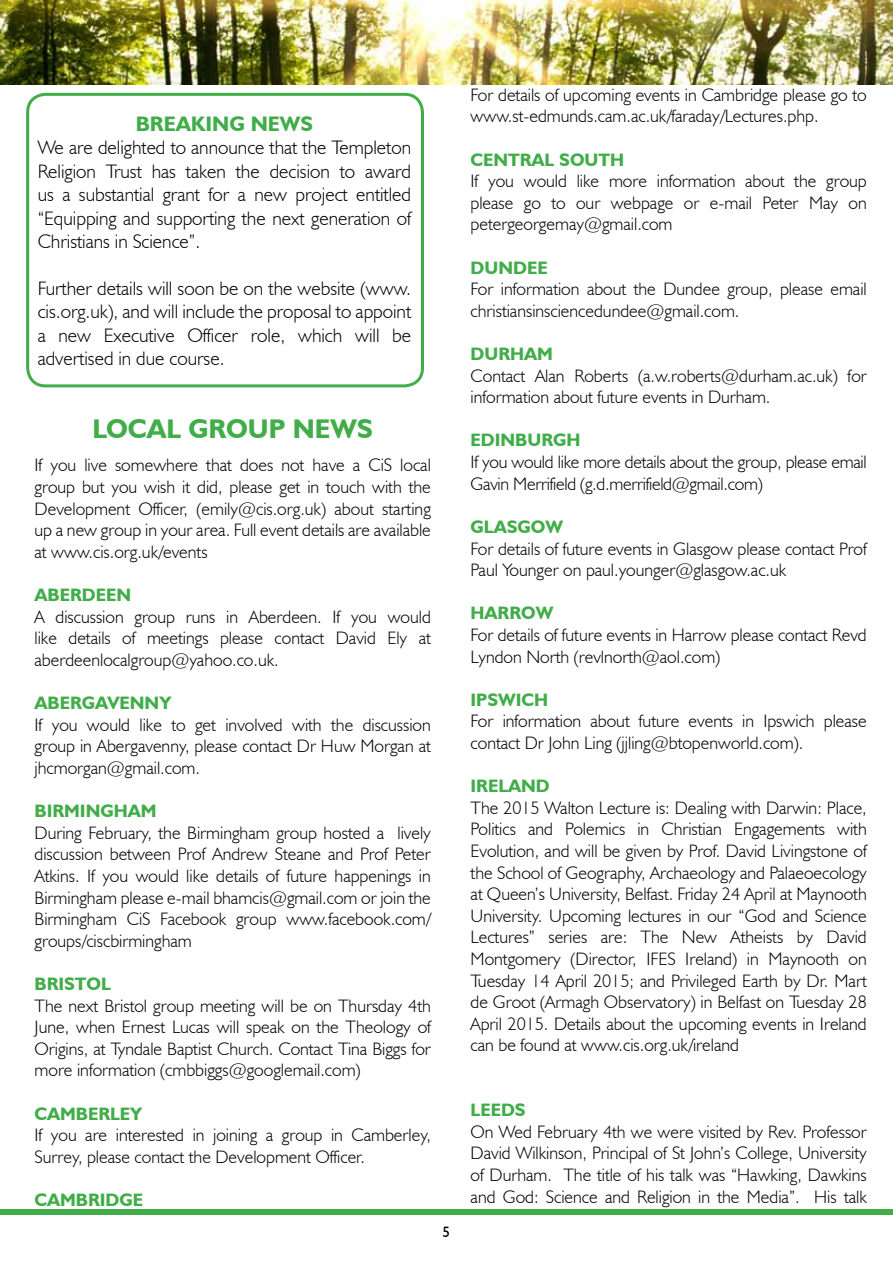
<style>
.page{position:relative;width:893px;height:1263px;background:#fff}
.page>*{position:absolute;margin:0;border:0;box-sizing:border-box;transform-origin:0 0}
.t1{font:700 27px "Humanist 521 BT";color:#41ad49}
.t2{font:700 21px "Humanist 521 BT";color:#41ad49}
.t3{font:300 19.5px/23.4px "Humanist 521 BT";color:#000;text-align:justify}
.t4{font:300 18px/21.6px "Humanist 521 BT";color:#000}
.t5{font:700 18px "Humanist 521 BT";color:#41ad49}
.t6{font:15px "Humanist 521 BT";color:#000}
</style>
<div class="page">
<div style="left:0;top:1209px;width:893px;height:6px;background:#41ad49"></div>
<img style="left:0;top:0;width:893px;height:84px">
<div style="left:26px;top:93px;width:398px;height:294px;border:3px solid #41ad49;border-radius:18px"></div>
<p class="t2" style="left:136px;top:111px;width:29px">BREA</p>
<p class="t2" style="left:191px;top:111px;width:76px">KING NEWS</p>
<p class="t3" style="left:38px;top:136px;width:375px">We are delighted to announce that the Templeton Religion Trust has taken the decision to award us a substantial grant for a new project entitled “Equipping and supporting the next generation of Christians in Science”.</p>
<p class="t3" style="left:38px;top:276px;width:375px">Further details will soon be on the website (www. cis.org.uk), and will include the proposal to appoint a new Executive Officer role, which will be advertised in due course.</p>
<h1 class="t1" style="left:92px;top:412px;width:19px">LOCAL</h1>
<h1 class="t1" style="left:188px;top:412px;width:40px">GROU</h1>
<h1 class="t1" style="left:269px;top:412px;width:45px">P NEWS</h1>
<p class="t4" style="left:35px;top:454px;width:398px;text-align:justify">If you live somewhere that does not have a CiS local group but you wish it did, please get in touch with the Development Officer, (emily@cis.org.uk) about starting up a new group in your area. Full event details are available at www.cis.org.uk/events</p>
<p class="t5" style="left:35px;top:584px;width:98px">ABERDEEN</p>
<p class="t4" style="left:35px;top:605px;width:398px;text-align:justify">A discussion group runs in Aberdeen. If you would like details of meetings please contact David Ely at aberdeenlocalgroup@yahoo.co.uk.</p>
<p class="t5" style="left:35px;top:692px;width:99px">ABERGAVENN</p>
<p class="t5" style="left:159px;top:692px;width:14px">Y</p>
<p class="t4" style="left:35px;top:713px;width:398px;text-align:justify">If you would like to get involved with the discussion group in Abergavenny, please contact Dr Huw Morgan at jhcmorgan@gmail.com.</p>
<p class="t5" style="left:35px;top:800px;width:124px">BIRMINGHAM</p>
<p class="t4" style="left:35px;top:821px;width:398px;text-align:justify">During February, the Birmingham group hosted a lively discussion between Prof Andrew Steane and Prof Peter Atkins. If you would like details of future happenings in Birmingham please e-mail bhamcis@gmail.com or join the Birmingham CiS Facebook group www.facebook.com/ groups/ciscbirmingham</p>
<p class="t5" style="left:35px;top:972px;width:24px">BRISTOL</p>
<p class="t4" style="left:35px;top:994px;width:398px;text-align:justify">The next Bristol group meeting will be on Thursday 4th June, when Ernest Lucas will speak on the Theology of Origins, at Tyndale Baptist Church. Contact Tina Biggs for more information (cmbbiggs@googlemail.com)</p>
<p class="t5" style="left:35px;top:1102px;width:65px">CAMBERLE</p>
<p class="t5" style="left:130px;top:1102px;width:14px">Y</p>
<p class="t4" style="left:35px;top:1124px;width:398px">If you are interested in joining a group in Camberley,<br>Surrey, please contact the Development Officer.</p>
<p class="t5" style="left:35px;top:1188px;width:110px">CAMBRIDG E</p>
<p class="t6" style="left:442px;top:1222px;width:9px">5</p>
<p class="t4" style="left:471px;top:84px;width:398px">For details of upcoming events in Cambridge please go to www.st-edmunds.cam.ac.uk/faraday/Lectures.php.</p>
<p class="t5" style="left:471px;top:148px;width:155px">CENTRAL SOUTH</p>
<p class="t4" style="left:471px;top:170px;width:398px;text-align:justify">If you would like more information about the group please go to our webpage or e-mail Peter May on petergeorgemay@gmail.com</p>
<p class="t5" style="left:471px;top:256px;width:67px">DUN DEE</p>
<p class="t4" style="left:471px;top:278px;width:398px">For information about the Dundee group, please email christiansinsciencedundee@gmail.com.</p>
<p class="t5" style="left:471px;top:343px;width:15px">DURHA</p>
<p class="t5" style="left:537px;top:343px;width:17px">M</p>
<p class="t4" style="left:471px;top:364px;width:398px">Contact Alan Roberts (a.w.roberts@durham.ac.uk) for information about future events in Durham.</p>
<p class="t5" style="left:471px;top:429px;width:108px">EDINBURGH</p>
<p class="t4" style="left:471px;top:451px;width:398px">If you would like more details about the group, please email<br>Gavin Merrifield (g.d.merrifield@gmail.com)</p>
<p class="t5" style="left:471px;top:516px;width:13px">GLAS</p>
<p class="t5" style="left:517px;top:516px;width:31px">GOW</p>
<p class="t4" style="left:471px;top:537px;width:398px">For details of future events in Glasgow please contact Prof<br>Paul Younger on paul.younger@glasgow.ac.uk</p>
<p class="t5" style="left:471px;top:602px;width:29px">HARROW</p>
<p class="t4" style="left:471px;top:624px;width:398px">For details of future events in Harrow please contact Revd<br>Lyndon North (revlnorth@aol.com)</p>
<p class="t5" style="left:471px;top:688px;width:30px">IPSWICH</p>
<p class="t4" style="left:471px;top:710px;width:398px">For information about future events in Ipswich please contact Dr John Ling (jjling@btopenworld.com).</p>
<p class="t5" style="left:471px;top:775px;width:19px">IRELAN</p>
<p class="t5" style="left:536px;top:775px;width:15px">D</p>
<p class="t4" style="left:471px;top:796px;width:398px;text-align:justify">The 2015 Walton Lecture is: Dealing with Darwin: Place, Politics and Polemics in Christian Engagements with Evolution, and will be given by Prof. David Livingstone of the School of Geography, Archaeology and Palaeoecology at Queen’s University, Belfast. Friday 24 April at Maynooth University. Upcoming lectures in our “God and Science Lectures” series are: The New Atheists by David Montgomery (Director, IFES Ireland) in Maynooth on Tuesday 14 April 2015; and Privileged Earth by Dr. Mart de Groot (Armagh Observatory) in Belfast on Tuesday 28<br>April 2015. Details about the upcoming events in Ireland can be found at www.cis.org.uk/ireland</p>
<p class="t5" style="left:471px;top:1099px;width:53px">LEE DS</p>
<p class="t4" style="left:471px;top:1120px;width:398px;text-align:justify">On Wed February 4th we were visited by Rev. Professor David Wilkinson, Principal of St John’s College, University of Durham. The title of his talk was “Hawking, Dawkins and God: Science and Religion in the Media”. His talk</p>
</div>
